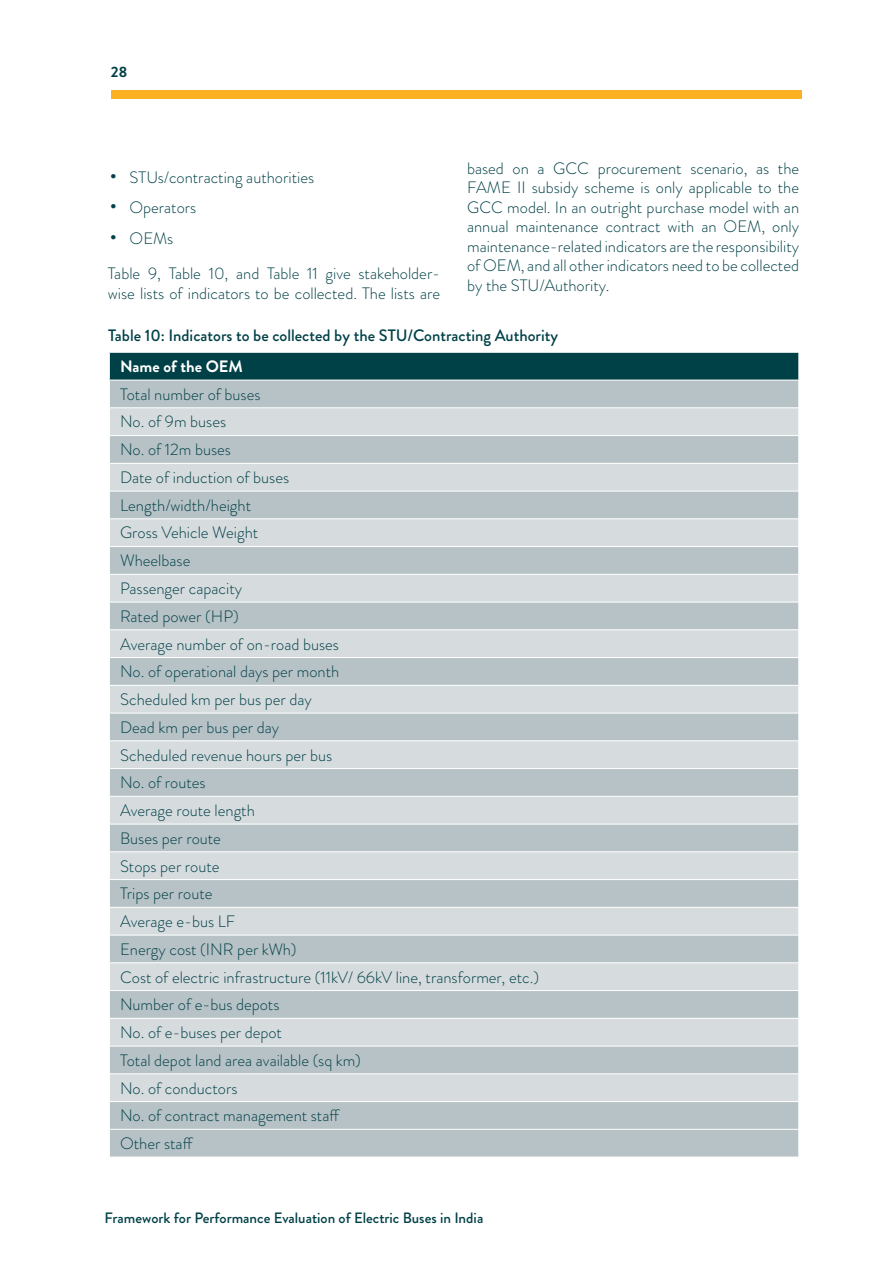
<style>
.page{position:relative;width:891px;height:1269px;background:#fff}
.page>*{position:absolute;margin:0;border:0;box-sizing:border-box;transform-origin:0 0}
.t1{font:300 16.5px/27.8px "Brandon Grotesque";color:#004047}
.t2{font:500 16.5px "Brandon Grotesque";color:#004047}
.t3{font:700 16.5px "Brandon Grotesque";color:#fff}
.t4{font:500 15px "Brandon Grotesque";color:#004047}
.t5{font:700 15px "Brandon Grotesque";color:#004047}
.s1{font-size:30px}
</style>
<div class="page">
<div style="left:111px;top:90px;width:690px;height:9px;background:#fcb122"></div>
<div style="left:109px;top:352px;width:690px;height:28px;background:#004047"></div>
<div style="left:110px;top:381px;width:688px;height:776px;background:#b7c2c6"></div>
<svg style="left:110px;top:408px;width:688px;height:693px;fill:#d6dbde"></svg>
<hr style="left:109px;top:352px;width:690px;height:1px;background:#fff">
<hr style="left:109px;top:407px;width:690px;height:1px;background:#fff">
<hr style="left:109px;top:435px;width:690px;height:1px;background:#fff">
<hr style="left:109px;top:463px;width:690px;height:1px;background:#fff">
<hr style="left:109px;top:491px;width:690px;height:1px;background:#fff">
<hr style="left:109px;top:518px;width:690px;height:1px;background:#fff">
<hr style="left:109px;top:546px;width:690px;height:1px;background:#fff">
<hr style="left:109px;top:574px;width:690px;height:1px;background:#fff">
<hr style="left:109px;top:602px;width:690px;height:1px;background:#fff">
<hr style="left:109px;top:629px;width:690px;height:1px;background:#fff">
<hr style="left:109px;top:657px;width:690px;height:1px;background:#fff">
<hr style="left:109px;top:685px;width:690px;height:1px;background:#fff">
<hr style="left:109px;top:713px;width:690px;height:1px;background:#fff">
<hr style="left:109px;top:740px;width:690px;height:1px;background:#fff">
<hr style="left:109px;top:768px;width:690px;height:1px;background:#fff">
<hr style="left:109px;top:796px;width:690px;height:1px;background:#fff">
<hr style="left:109px;top:824px;width:690px;height:1px;background:#fff">
<hr style="left:109px;top:851px;width:690px;height:1px;background:#fff">
<hr style="left:109px;top:879px;width:690px;height:1px;background:#fff">
<hr style="left:109px;top:907px;width:690px;height:1px;background:#fff">
<hr style="left:109px;top:935px;width:690px;height:1px;background:#fff">
<hr style="left:109px;top:962px;width:690px;height:1px;background:#fff">
<hr style="left:109px;top:990px;width:690px;height:1px;background:#fff">
<hr style="left:109px;top:1018px;width:690px;height:1px;background:#fff">
<hr style="left:109px;top:1046px;width:690px;height:1px;background:#fff">
<hr style="left:109px;top:1073px;width:690px;height:1px;background:#fff">
<hr style="left:109px;top:1101px;width:690px;height:1px;background:#fff">
<hr style="left:109px;top:1129px;width:690px;height:1px;background:#fff">
<svg style="left:109px;top:353px;width:1px;height:804px"></svg>
<svg style="left:798px;top:353px;width:1px;height:804px"></svg>
<p class="t5" style="left:111px;top:61px;width:18px">28</p>
<p class="t1" style="left:108px;top:164px;width:208px"><span class="s1">•</span> STUs/contracting authorities</p>
<p class="t1" style="left:108px;top:194px;width:90px"><span class="s1">•</span> Operators</p>
<p class="t1" style="left:108px;top:220px;width:334px;line-height:35.7px"><span class="s1">•</span> OEMs<br>Table 9, Table 10, and Table 11 give stakeholder-</p>
<p class="t1" style="left:108px;top:279px;width:334px">wise lists of indicators to be collected. The lists are</p>
<p class="t1" style="left:467px;top:158px;width:334px;line-height:19.5px;text-align:justify">based on a GCC procurement scenario, as the FAME II subsidy scheme is only applicable to the GCC model. In an outright purchase model with an annual maintenance contract with an OEM, only maintenance-related indicators are the responsibility of OEM, and all other indicators need to be collected by the STU/Authority.</p>
<p class="t2" style="left:108px;top:324px;width:452px">Table 10: Indicators to be collected by the STU/Contracting Authority</p>
<p class="t3" style="left:120px;top:355px;width:124px">Name of the OEM</p>
<p class="t1" style="left:120px;top:380px;width:420px">Total number of buses<br>No. of 9m buses<br>No. of 12m buses<br>Date of induction of buses<br>Length/width/height<br>Gross Vehicle Weight<br>Wheelbase<br>Passenger capacity<br>Rated power (HP)<br>Average number of on-road buses<br>No. of operational days per month<br>Scheduled km per bus per day<br>Dead km per bus per day<br>Scheduled revenue hours per bus<br>No. of routes<br>Average route length<br>Buses per route<br>Stops per route<br>Trips per route<br>Average e-bus LF<br>Energy cost (INR per kWh)<br>Cost of electric infrastructure (11kV/ 66kV line, transformer, etc.)<br>Number of e-bus depots<br>No. of e-buses per depot<br>Total depot land area available (sq km)<br>No. of conductors<br>No. of contract management staff<br>Other staff</p>
<p class="t4" style="left:105px;top:1208px;width:380px">Framework for Performance Evaluation of Electric Buses in India</p>
</div>
